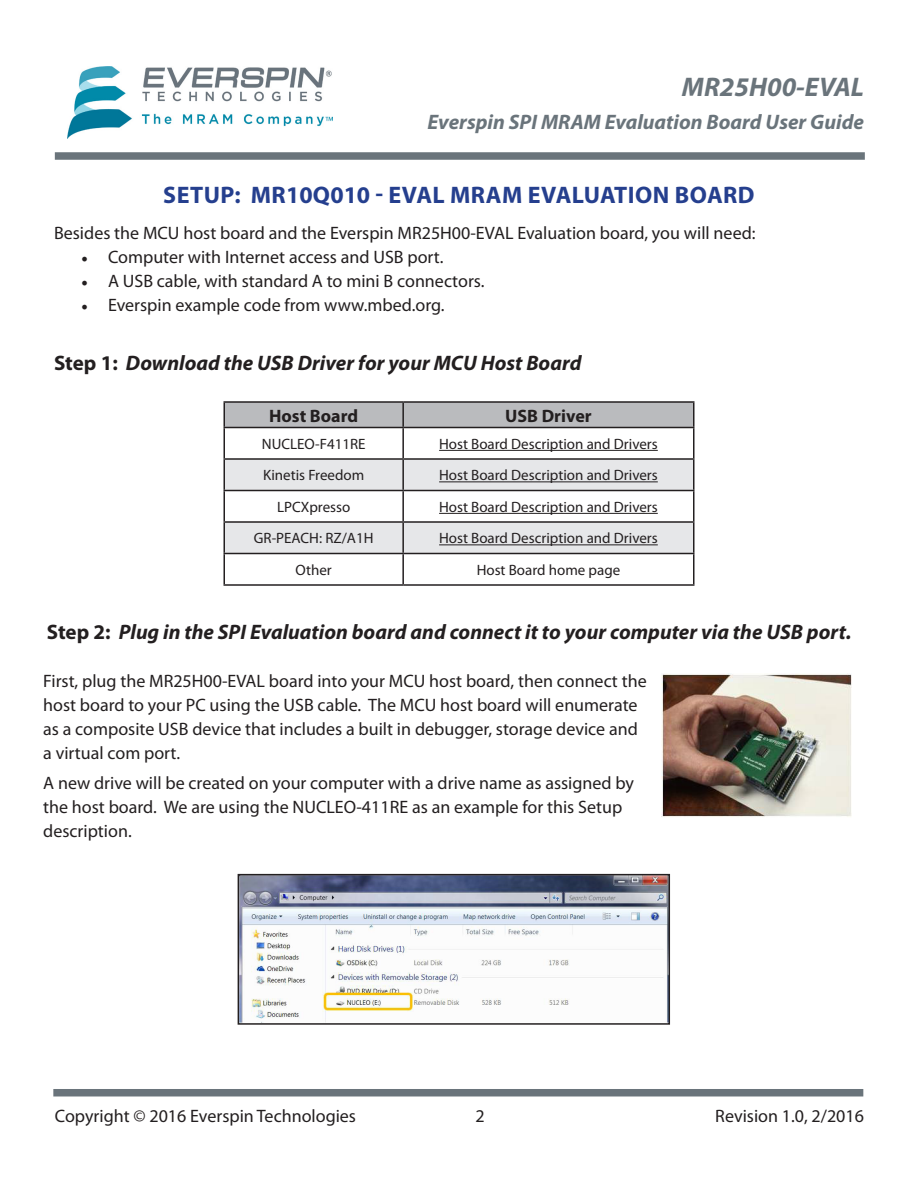
<style>
.page{position:relative;width:918px;height:1188px;background:#fff}
.page>*{position:absolute;margin:0;border:0;box-sizing:border-box;transform-origin:0 0}
.t1{font:italic 700 27px "Myriad Pro";color:#6a747b}
.Heading_1{font:700 24px "Myriad Pro";letter-spacing:.02em;color:#253f8e}
.Heading_2{font:italic 700 21px "Myriad Pro";color:#231f20}
.t2{font:italic 700 21px "Myriad Pro";color:#6a747b}
.t3{font:18px/24px "Myriad Pro";color:#231f20}
.t4{font:700 18px "Myriad Pro";color:#231f20}
.t5{font:15px "Myriad Pro";color:#231f20}
.s1{font-family:"Minion Pro"}
.s2{font-style:normal}
</style>
<div class="page">
<div style="left:55px;top:152px;width:810px;height:8px;background:#6a747b"></div>
<div style="left:53px;top:1089px;width:810px;height:7px;background:#6a747b"></div>
<img style="left:68px;top:67px;width:265px;height:71px">
<div style="left:225px;top:403px;width:468px;height:24px;background:#babbbe"></div>
<svg style="left:225px;top:428px;width:468px;height:127px"></svg>
<svg style="left:225px;top:460px;width:468px;height:93px;fill:#e6e7e9"></svg>
<hr style="left:223px;top:401px;width:180px;height:2px;background:#231f20">
<hr style="left:223px;top:403px;width:2px;height:24px;background:#231f20">
<hr style="left:403px;top:401px;width:292px;height:2px;background:#231f20">
<hr style="left:402px;top:403px;width:2px;height:24px;background:#231f20">
<hr style="left:693px;top:403px;width:2px;height:24px;background:#231f20">
<hr style="left:223px;top:427px;width:180px;height:1px;background:#231f20">
<hr style="left:223px;top:428px;width:2px;height:30px;background:#231f20">
<hr style="left:403px;top:427px;width:292px;height:1px;background:#231f20">
<hr style="left:402px;top:428px;width:2px;height:30px;background:#231f20">
<hr style="left:693px;top:428px;width:2px;height:30px;background:#231f20">
<hr style="left:223px;top:458px;width:180px;height:2px;background:#231f20">
<hr style="left:223px;top:460px;width:2px;height:30px;background:#231f20">
<hr style="left:403px;top:458px;width:292px;height:2px;background:#231f20">
<hr style="left:402px;top:460px;width:2px;height:30px;background:#231f20">
<hr style="left:693px;top:460px;width:2px;height:30px;background:#231f20">
<hr style="left:223px;top:490px;width:180px;height:1px;background:#231f20">
<hr style="left:223px;top:491px;width:2px;height:30px;background:#231f20">
<hr style="left:403px;top:490px;width:292px;height:1px;background:#231f20">
<hr style="left:402px;top:491px;width:2px;height:30px;background:#231f20">
<hr style="left:693px;top:491px;width:2px;height:30px;background:#231f20">
<hr style="left:223px;top:521px;width:180px;height:2px;background:#231f20">
<hr style="left:223px;top:523px;width:2px;height:30px;background:#231f20">
<hr style="left:403px;top:521px;width:292px;height:2px;background:#231f20">
<hr style="left:402px;top:523px;width:2px;height:30px;background:#231f20">
<hr style="left:693px;top:523px;width:2px;height:30px;background:#231f20">
<hr style="left:223px;top:553px;width:180px;height:1px;background:#231f20">
<hr style="left:223px;top:554px;width:2px;height:30px;background:#231f20">
<hr style="left:403px;top:553px;width:292px;height:1px;background:#231f20">
<hr style="left:402px;top:554px;width:2px;height:30px;background:#231f20">
<hr style="left:693px;top:554px;width:2px;height:30px;background:#231f20">
<hr style="left:223px;top:584px;width:180px;height:2px;background:#231f20">
<hr style="left:403px;top:584px;width:292px;height:2px;background:#231f20">
<hr style="left:439px;top:450px;width:219px;height:1px;background:#231f20">
<hr style="left:439px;top:481px;width:219px;height:1px;background:#231f20">
<hr style="left:439px;top:513px;width:219px;height:1px;background:#231f20">
<hr style="left:439px;top:544px;width:219px;height:1px;background:#231f20">
<img style="left:241px;top:877px;width:426px;height:145px">
<div style="left:238px;top:874px;width:432px;height:151px;border:2px solid #231f20"></div>
<img style="left:662px;top:673px;width:190px;height:144px">
<h1 class="t1" style="left:682px;top:69px;width:184px">MR25H00-EVAL</h1>
<p class="t2" style="left:428px;top:108px;width:438px">Everspin SPI MRAM Evaluation Board User Guide</p>
<p class="Heading_1" style="left:163px;top:179px;width:593px">SETUP: MR10Q010 - EVAL MRAM EVALUATION BOARD</p>
<p class="t3" style="left:54px;top:220px;width:703px">Besides the MCU host board and the Everspin MR25H00-EVAL Evaluation board, you will need:</p>
<p class="t3" style="left:81px;top:244px;width:364px"><span class="s1">•</span> Computer with Internet access and USB port.</p>
<p class="t3" style="left:81px;top:268px;width:405px"><span class="s1">•</span> A USB cable, with standard A to mini B connectors.</p>
<p class="t3" style="left:81px;top:292px;width:365px"><span class="s1">•</span> Everspin example code from www.mbed.org.</p>
<p class="Heading_2" style="left:54px;top:350px;width:529px"><span class="s2">Step 1:</span> Download the USB Driver for your MCU Host Board</p>
<p class="t4" style="left:269px;top:404px;width:91px">Host Board</p>
<p class="t4" style="left:505px;top:404px;width:88px">USB Driver</p>
<p class="t5" style="left:262px;top:435px;width:105px">NUCLEO-F411RE</p>
<p class="t5" style="left:439px;top:435px;width:220px">Host Board Description and Drivers</p>
<p class="t5" style="left:263px;top:466px;width:103px">Kinetis Freedom</p>
<p class="t5" style="left:439px;top:466px;width:220px">Host Board Description and Drivers</p>
<p class="t5" style="left:277px;top:498px;width:75px">LPCXpresso</p>
<p class="t5" style="left:439px;top:498px;width:220px">Host Board Description and Drivers</p>
<p class="t5" style="left:254px;top:529px;width:121px">GR-PEACH: RZ/A1H</p>
<p class="t5" style="left:439px;top:529px;width:220px">Host Board Description and Drivers</p>
<p class="t5" style="left:296px;top:561px;width:38px">Other</p>
<p class="t5" style="left:477px;top:561px;width:145px">Host Board home page</p>
<p class="Heading_2" style="left:47px;top:618px;width:806px"><span class="s2">Step 2:</span> Plug in the SPI Evaluation board and connect it to your computer via the USB port.</p>
<p class="t3" style="left:43px;top:669px;width:605px">First, plug the MR25H00-EVAL board into your MCU host board, then connect the host board to your PC using the USB cable. The MCU host board will enumerate as a composite USB device that includes a built in debugger, storage device and a virtual com port.</p>
<p class="t3" style="left:43px;top:771px;width:592px">A new drive will be created on your computer with a drive name as assigned by the host board. We are using the NUCLEO-411RE as an example for this Setup description.</p>
<p class="t3" style="left:55px;top:1104px;width:303px">Copyright © 2016 Everspin Technologies</p>
<p class="t3" style="left:476px;top:1104px;width:11px">2</p>
<p class="t3" style="left:715px;top:1104px;width:150px">Revision 1.0, 2/2016</p>
</div>
